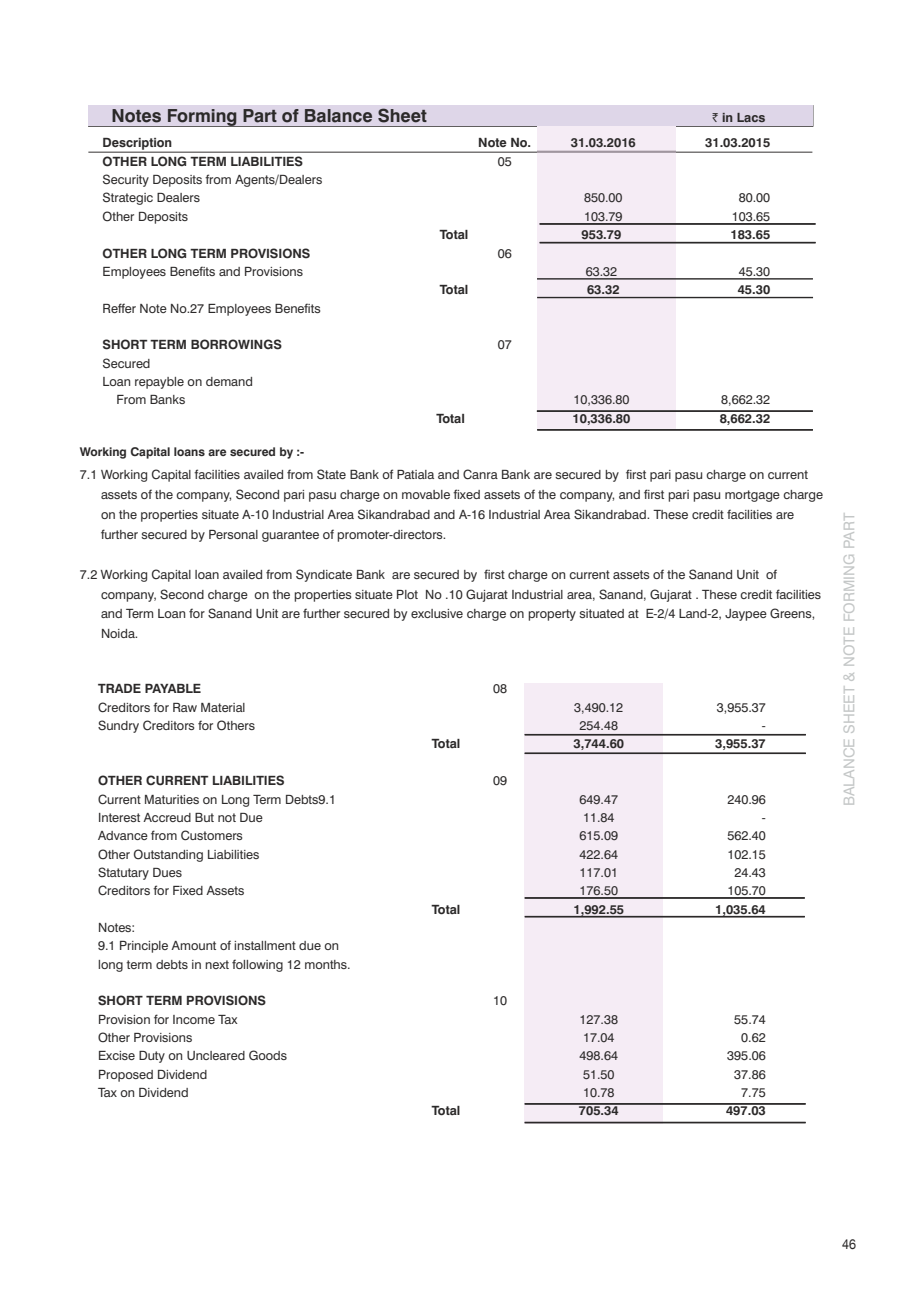
<style>
.page{position:relative;width:904px;height:1295px;background:#fff}
.page>*{position:absolute;margin:0;border:0;box-sizing:border-box;transform-origin:0 0}
.t1{font:700 18px "Swiss 721 BT";color:#2b2929}
.t2{font:15px "Swiss 721 BT";color:#c4c7c7}
.t3{font:expanded 13.5px "Swiss 721 BT";color:#2b2929;scale:.76 1}
.t4{font:12.75px/19.8px "Swiss 721 BT";color:#2b2929}
.t5{font:700 12.75px "Swiss 721 BT";color:#2b2929}
.t6{font:700 12px "Swiss 721 BT";color:#2b2929}
.s1{font-family:"Rupee";font-weight:400}
</style>
<div class="page">
<div style="left:525px;top:683px;width:138px;height:441px;background:#f5ecf5"></div>
<hr style="left:525px;top:1103px;width:280px;height:1px;background:#2b2929">
<hr style="left:525px;top:897px;width:280px;height:1px;background:#2b2929">
<hr style="left:525px;top:916px;width:280px;height:1px;background:#2b2929">
<hr style="left:525px;top:734px;width:281px;height:1px;background:#2b2929">
<hr style="left:525px;top:753px;width:281px;height:1px;background:#2b2929">
<hr style="left:525px;top:1122px;width:280px;height:1px;background:#2b2929">
<div style="left:88px;top:105px;width:725px;height:22px;border:1px solid #2b2929"></div>
<div style="left:89px;top:106px;width:724px;height:20px;background:#ded6e8"></div>
<hr style="left:88px;top:152px;width:724px;height:1px;background:#2b2929">
<div style="left:537px;top:126px;width:138px;height:303px;background:#f5ecf5"></div>
<hr style="left:539px;top:224px;width:276px;height:1px;background:#2b2929">
<hr style="left:540px;top:242px;width:275px;height:1px;background:#2b2929">
<hr style="left:537px;top:411px;width:276px;height:1px;background:#2b2929">
<hr style="left:537px;top:279px;width:276px;height:1px;background:#2b2929">
<hr style="left:537px;top:297px;width:276px;height:1px;background:#2b2929">
<hr style="left:537px;top:429px;width:276px;height:1px;background:#2b2929">
<h1 class="t1" style="left:112px;top:108px;width:317px">Notes Forming Part of Balance Sheet</h1>
<p class="t5" style="left:712px;top:113px;width:55px"><span class="s1">`</span> in Lacs</p>
<p class="t5" style="left:103px;top:138px;width:71px">Description</p>
<p class="t5" style="left:478px;top:138px;width:54px">Note No.</p>
<p class="t5" style="left:571px;top:138px;width:67px">31.03.2016</p>
<p class="t5" style="left:705px;top:138px;width:67px">31.03.2015</p>
<p class="t5" style="left:103px;top:156px;width:202px">OTHER LONG TERM LIABILITIES</p>
<p class="t4" style="left:498px;top:152px;width:15px">05</p>
<p class="t4" style="left:103px;top:172px;width:221px;line-height:18.3px">Security Deposits from Agents/Dealers<br>Strategic Dealers</p>
<p class="t4" style="left:584px;top:189px;width:40px">850.00</p>
<p class="t4" style="left:739px;top:189px;width:33px">80.00</p>
<p class="t4" style="left:103px;top:208px;width:87px">Other Deposits</p>
<p class="t4" style="left:584px;top:208px;width:40px">103.79</p>
<p class="t4" style="left:732px;top:208px;width:40px">103.65</p>
<p class="t5" style="left:440px;top:229px;width:30px">Total</p>
<p class="t5" style="left:581px;top:229px;width:41px">953.79</p>
<p class="t5" style="left:730px;top:229px;width:41px">183.65</p>
<p class="t5" style="left:103px;top:248px;width:209px">OTHER LONG TERM PROVISIONS</p>
<p class="t4" style="left:498px;top:244px;width:15px">06</p>
<p class="t4" style="left:103px;top:263px;width:202px">Employees Benefits and Provisions</p>
<p class="t4" style="left:586px;top:263px;width:33px">63.32</p>
<p class="t4" style="left:739px;top:263px;width:33px">45.30</p>
<p class="t5" style="left:440px;top:284px;width:30px">Total</p>
<p class="t5" style="left:587px;top:284px;width:34px">63.32</p>
<p class="t5" style="left:738px;top:284px;width:34px">45.30</p>
<p class="t4" style="left:103px;top:299px;width:219px">Reffer Note No.27 Employees Benefits</p>
<p class="t5" style="left:103px;top:339px;width:181px">SHORT TERM BORROWINGS</p>
<p class="t4" style="left:498px;top:336px;width:15px">07</p>
<p class="t4" style="left:103px;top:354px;width:49px">Secured</p>
<p class="t4" style="left:103px;top:373px;width:152px">Loan repayble on demand</p>
<p class="t4" style="left:117px;top:391px;width:70px">From Banks</p>
<p class="t4" style="left:573px;top:391px;width:57px">10,336.80</p>
<p class="t4" style="left:721px;top:391px;width:50px">8,662.32</p>
<p class="t5" style="left:436px;top:413px;width:30px">Total</p>
<p class="t5" style="left:572px;top:413px;width:59px">10,336.80</p>
<p class="t5" style="left:719px;top:413px;width:52px">8,662.32</p>
<p class="t6" style="left:80px;top:447px;width:226px">Working Capital loans are secured by :-</p>
<p class="t4" style="left:101px;top:466px;width:723px;text-indent:-21px">7.1 Working Capital facilities availed from State Bank of Patiala and Canra Bank are secured by first pari pasu charge on current assets of the company, Second pari pasu charge on movable fixed assets of the company, and first pari pasu mortgage charge on the properties situate A-10 Industrial Area Sikandrabad and A-16 Industrial Area Sikandrabad. These credit facilities are further secured by Personal guarantee of promoter-directors.</p>
<p class="t4" style="left:101px;top:565px;width:722px;text-indent:-21px">7.2 Working Capital loan availed from Syndicate Bank are secured by first charge on current assets of the Sanand Unit of company, Second charge on the properties situate Plot No .10 Gujarat Industrial area, Sanand, Gujarat . These credit facilities and Term Loan for Sanand Unit are further secured by exclusive charge on property situated at E-2/4 Land-2, Jaypee Greens, Noida.</p>
<p class="t5" style="left:98px;top:683px;width:104px">TRADE PAYABLE</p>
<p class="t4" style="left:493px;top:680px;width:15px">08</p>
<p class="t4" style="left:98px;top:698px;width:149px">Creditors for Raw Material</p>
<p class="t4" style="left:574px;top:698px;width:50px">3,490.12</p>
<p class="t4" style="left:717px;top:698px;width:50px">3,955.37</p>
<p class="t4" style="left:98px;top:717px;width:158px">Sundry Creditors for Others</p>
<p class="t4" style="left:579px;top:717px;width:40px">254.48</p>
<p class="t4" style="left:762px;top:717px;width:5px">-</p>
<p class="t5" style="left:432px;top:738px;width:30px">Total</p>
<p class="t5" style="left:573px;top:738px;width:52px">3,744.60</p>
<p class="t5" style="left:715px;top:738px;width:52px">3,955.37</p>
<p class="t5" style="left:98px;top:775px;width:188px">OTHER CURRENT LIABILITIES</p>
<p class="t4" style="left:493px;top:772px;width:15px">09</p>
<p class="t4" style="left:98px;top:790px;width:239px">Current Maturities on Long Term Debts9.1</p>
<p class="t4" style="left:579px;top:790px;width:40px">649.47</p>
<p class="t4" style="left:727px;top:790px;width:40px">240.96</p>
<p class="t4" style="left:98px;top:808px;width:166px">Interest Accreud But not Due</p>
<p class="t4" style="left:583px;top:808px;width:33px">11.84</p>
<p class="t4" style="left:762px;top:808px;width:5px">-</p>
<p class="t4" style="left:98px;top:827px;width:146px">Advance from Customers</p>
<p class="t4" style="left:579px;top:827px;width:40px">615.09</p>
<p class="t4" style="left:727px;top:827px;width:40px">562.40</p>
<p class="t4" style="left:98px;top:845px;width:163px">Other Outstanding Liabilities</p>
<p class="t4" style="left:579px;top:845px;width:40px">422.64</p>
<p class="t4" style="left:727px;top:845px;width:40px">102.15</p>
<p class="t4" style="left:98px;top:863px;width:85px">Statutary Dues</p>
<p class="t4" style="left:579px;top:863px;width:40px">117.01</p>
<p class="t4" style="left:734px;top:863px;width:33px">24.43</p>
<p class="t4" style="left:98px;top:882px;width:148px">Creditors for Fixed Assets</p>
<p class="t4" style="left:579px;top:882px;width:40px">176.50</p>
<p class="t4" style="left:727px;top:882px;width:40px">105.70</p>
<p class="t5" style="left:432px;top:904px;width:30px">Total</p>
<p class="t5" style="left:573px;top:904px;width:52px">1,992.55</p>
<p class="t5" style="left:715px;top:904px;width:52px">1,035.64</p>
<p class="t4" style="left:98px;top:919px;width:254px;line-height:18.3px">Notes:<br>9.1 Principle Amount of installment due on long term debts in next following 12 months.</p>
<p class="t5" style="left:98px;top:995px;width:169px">SHORT TERM PROVISIONS</p>
<p class="t4" style="left:493px;top:992px;width:15px">10</p>
<p class="t4" style="left:98px;top:1010px;width:141px">Provision for Income Tax</p>
<p class="t4" style="left:579px;top:1010px;width:40px">127.38</p>
<p class="t4" style="left:734px;top:1010px;width:33px">55.74</p>
<p class="t4" style="left:98px;top:1028px;width:96px">Other Provisions</p>
<p class="t4" style="left:583px;top:1028px;width:33px">17.04</p>
<p class="t4" style="left:741px;top:1028px;width:26px">0.62</p>
<p class="t4" style="left:98px;top:1047px;width:191px">Excise Duty on Uncleared Goods</p>
<p class="t4" style="left:579px;top:1047px;width:40px">498.64</p>
<p class="t4" style="left:727px;top:1047px;width:40px">395.06</p>
<p class="t4" style="left:98px;top:1065px;width:111px">Proposed Dividend</p>
<p class="t4" style="left:583px;top:1065px;width:33px">51.50</p>
<p class="t4" style="left:734px;top:1065px;width:33px">37.86</p>
<p class="t4" style="left:98px;top:1083px;width:92px">Tax on Dividend</p>
<p class="t4" style="left:583px;top:1083px;width:33px">10.78</p>
<p class="t4" style="left:741px;top:1083px;width:26px">7.75</p>
<p class="t5" style="left:432px;top:1105px;width:30px">Total</p>
<p class="t5" style="left:579px;top:1105px;width:41px">705.34</p>
<p class="t5" style="left:726px;top:1105px;width:41px">497.03</p>
<p class="t2" style="left:843px;top:806px;width:295px;rotate:-90deg">BALANCE SHEET &amp; NOTE FORMING PART</p>
<p class="t3" style="left:842px;top:1239px;width:20px">46</p>
</div>
